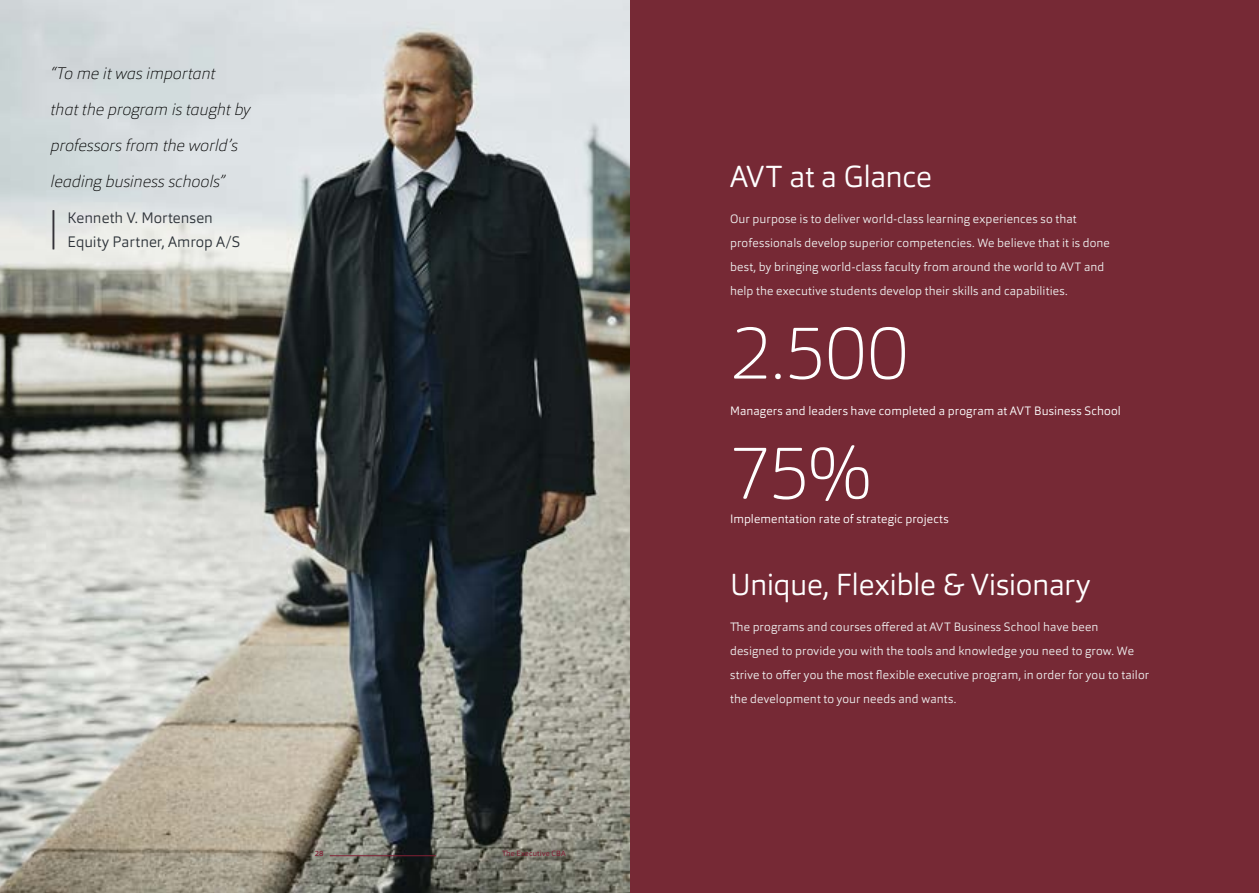
<style>
.page{position:relative;width:1259px;height:893px;background:#fff}
.page>*{position:absolute;margin:0;border:0;box-sizing:border-box;transform-origin:0 0}
.t1{font:100 75px "Orgon";color:#fff}
.t2{font:100 43.5px "Orgon";color:#312f35}
.t3{font:300 30px "Orgon";letter-spacing:-.015em;color:#fff}
.t4{font:italic 100 16.5px/36px "Orgon";letter-spacing:-.005em;color:#000}
.t5{font:300 15px/24px "Orgon";color:#2e343a}
.t6{font:300 12px/24px "Orgon";letter-spacing:.01em;color:#ededed}
.t7{font:300 12px "Orgon";letter-spacing:.01em;color:#fff}
.t8{font:7.5px "Orgon";letter-spacing:.03em;color:#812135}
.t9{font:500 7.5px "Orgon";color:#812135}
</style>
<div class="page">
<div style="left:629px;top:0;width:630px;height:893px;background:#762935"></div>
<img style="left:0;top:0;width:629px;height:893px">
<hr style="left:330px;top:855px;width:106px;height:1px;background:#812135">
<h3 class="t4" style="left:51px;top:55px;width:201px">“To me it was important<br>that the program is taught by professors from the world’s leading business schools”</h3>
<h2 class="t2" style="left:49px;top:200px;width:10px">|</h2>
<p class="t5" style="left:68px;top:205px;width:174px">Kenneth V. Mortensen<br>Equity Partner, Amrop A/S</p>
<p class="t9" style="left:315px;top:849px;width:10px">28</p>
<p class="t8" style="left:502px;top:849px;width:65px">The Executive CBA</p>
<h3 class="t3" style="left:730px;top:157px;width:203px">AVT at a Glance</h3>
<p class="t6" style="left:730px;top:206px;width:381px">Our purpose is to deliver world-class learning experiences so that professionals develop superior competencies. We believe that it is done best, by bringing world-class faculty from around the world to AVT and help the executive students develop their skills and capabilities.</p>
<h1 class="t1" style="left:730px;top:305px;width:180px">2.500</h1>
<p class="t7" style="left:730px;top:403px;width:392px">Managers and leaders have completed a program at AVT Business School</p>
<h1 class="t1" style="left:730px;top:425px;width:143px">75%</h1>
<p class="t7" style="left:730px;top:511px;width:220px">Implementation rate of strategic projects</p>
<h3 class="t3" style="left:730px;top:565px;width:361px">Unique, Flexible &amp; Visionary</h3>
<p class="t6" style="left:730px;top:614px;width:420px">The programs and courses offered at AVT Business School have been designed to provide you with the tools and knowledge you need to grow. We strive to offer you the most flexible executive program, in order for you to tailor the development to your needs and wants.</p>
</div>
